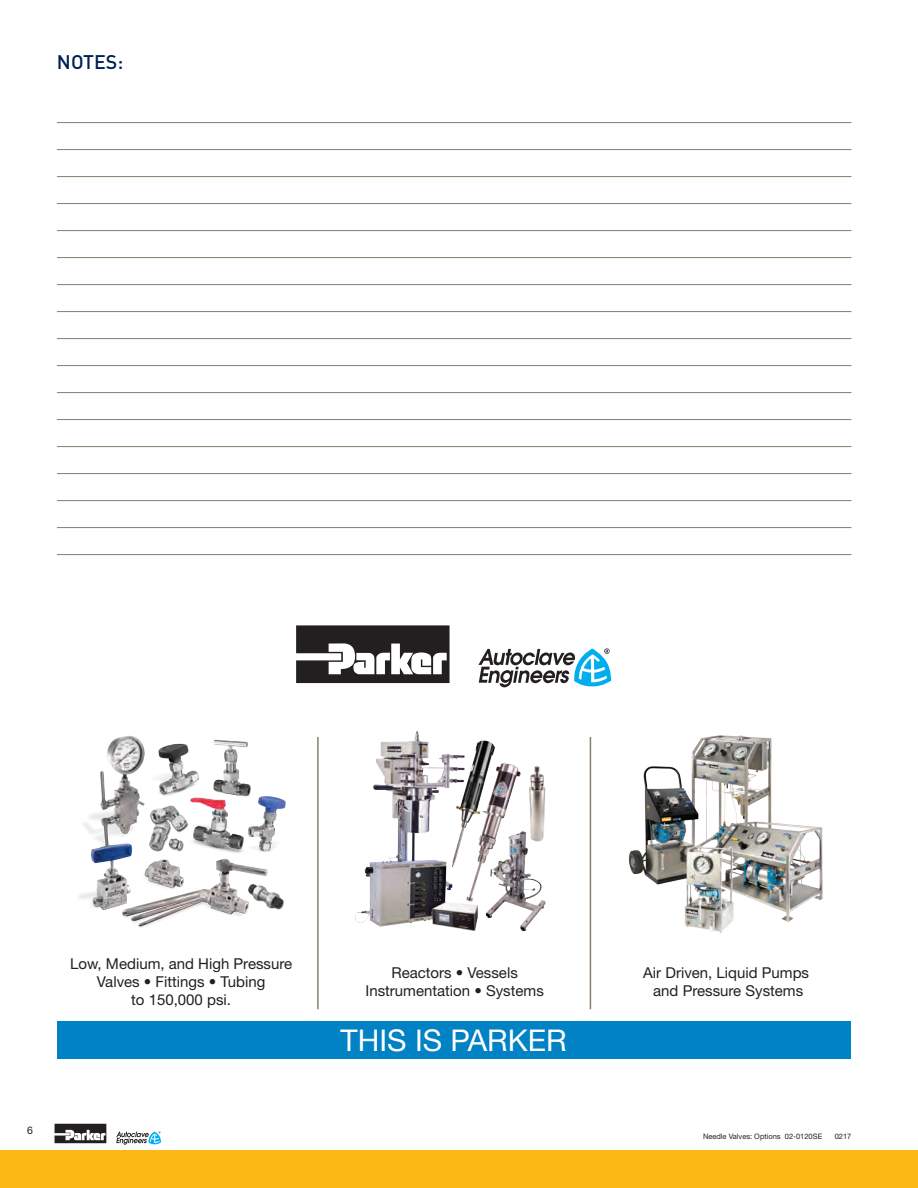
<style>
.page{position:relative;width:918px;height:1188px;background:#fff}
.page>*{position:absolute;margin:0;border:0;box-sizing:border-box;transform-origin:0 0}
.WARNING_OFFER_TO_SAL{font:30px "Helvetica Neue LT Std";color:#fff}
.Section_subtitle_Blu{font:500 19.5px "DINOT";color:#001f56}
.WARNING_OFFER_TO_SAL-2{font:15px/18px "Helvetica Neue LT Std";color:#231f20;text-align:center}
.t1{font:10.5px "Helvetica Neue LT Std";color:#231f20}
.t2{font:7.5px "Helvetica Neue LT Std";color:#231f20}
</style>
<div class="page">
<div style="left:0;top:1150px;width:918px;height:38px;background:#fcb814"></div>
<svg style="left:55px;top:1124px;width:51px;height:19px"></svg>
<svg style="left:116px;top:1132px;width:45px;height:13px"></svg>
<hr style="left:57px;top:122px;width:794px;height:1px;background:#887d6e">
<hr style="left:57px;top:149px;width:794px;height:1px;background:#887d6e">
<hr style="left:57px;top:176px;width:794px;height:1px;background:#887d6e">
<hr style="left:57px;top:203px;width:794px;height:1px;background:#887d6e">
<hr style="left:57px;top:230px;width:794px;height:1px;background:#887d6e">
<hr style="left:57px;top:257px;width:794px;height:1px;background:#887d6e">
<hr style="left:57px;top:284px;width:794px;height:1px;background:#887d6e">
<hr style="left:57px;top:311px;width:794px;height:1px;background:#887d6e">
<hr style="left:57px;top:338px;width:794px;height:1px;background:#887d6e">
<hr style="left:57px;top:365px;width:794px;height:1px;background:#887d6e">
<hr style="left:57px;top:392px;width:794px;height:1px;background:#887d6e">
<hr style="left:57px;top:419px;width:794px;height:1px;background:#887d6e">
<hr style="left:57px;top:446px;width:794px;height:1px;background:#887d6e">
<hr style="left:57px;top:473px;width:794px;height:1px;background:#887d6e">
<hr style="left:57px;top:500px;width:794px;height:1px;background:#887d6e">
<hr style="left:57px;top:527px;width:794px;height:1px;background:#887d6e">
<hr style="left:57px;top:554px;width:794px;height:1px;background:#887d6e">
<div style="left:57px;top:1021px;width:793px;height:37px;background:#0082c5"></div>
<svg style="left:296px;top:625px;width:154px;height:58px"></svg>
<svg style="left:478px;top:648px;width:133px;height:39px"></svg>
<img style="left:79px;top:736px;width:207px;height:192px">
<hr style="left:317px;top:737px;width:2px;height:272px;background:#887d6e">
<img style="left:355px;top:731px;width:191px;height:201px">
<hr style="left:590px;top:737px;width:1px;height:272px;background:#887d6e">
<img style="left:628px;top:735px;width:195px;height:198px">
<p class="Section_subtitle_Blu" style="left:57px;top:49px;width:68px">NOTES:</p>
<p class="WARNING_OFFER_TO_SAL-2" style="left:70px;top:955px;width:224px">Low, Medium, and High Pressure<br>Valves • Fittings • Tubing</p>
<p class="WARNING_OFFER_TO_SAL-2" style="left:131px;top:991px;width:101px">to 150,000 psi.</p>
<p class="t1" style="left:27px;top:1124px;width:7px">6</p>
<p class="WARNING_OFFER_TO_SAL-2" style="left:365px;top:964px;width:180px">Reactors • Vessels<br>Instrumentation • Systems</p>
<p class="WARNING_OFFER_TO_SAL-2" style="left:643px;top:964px;width:167px">Air Driven, Liquid Pumps and Pressure Systems</p>
<p class="WARNING_OFFER_TO_SAL" style="left:341px;top:1022px;width:228px">THIS IS PARKER</p>
<p class="t2" style="left:703px;top:1132px;width:121px">Needle Valves: Options 02-0120SE</p>
<p class="t2" style="left:835px;top:1132px;width:18px">0217</p>
</div>
